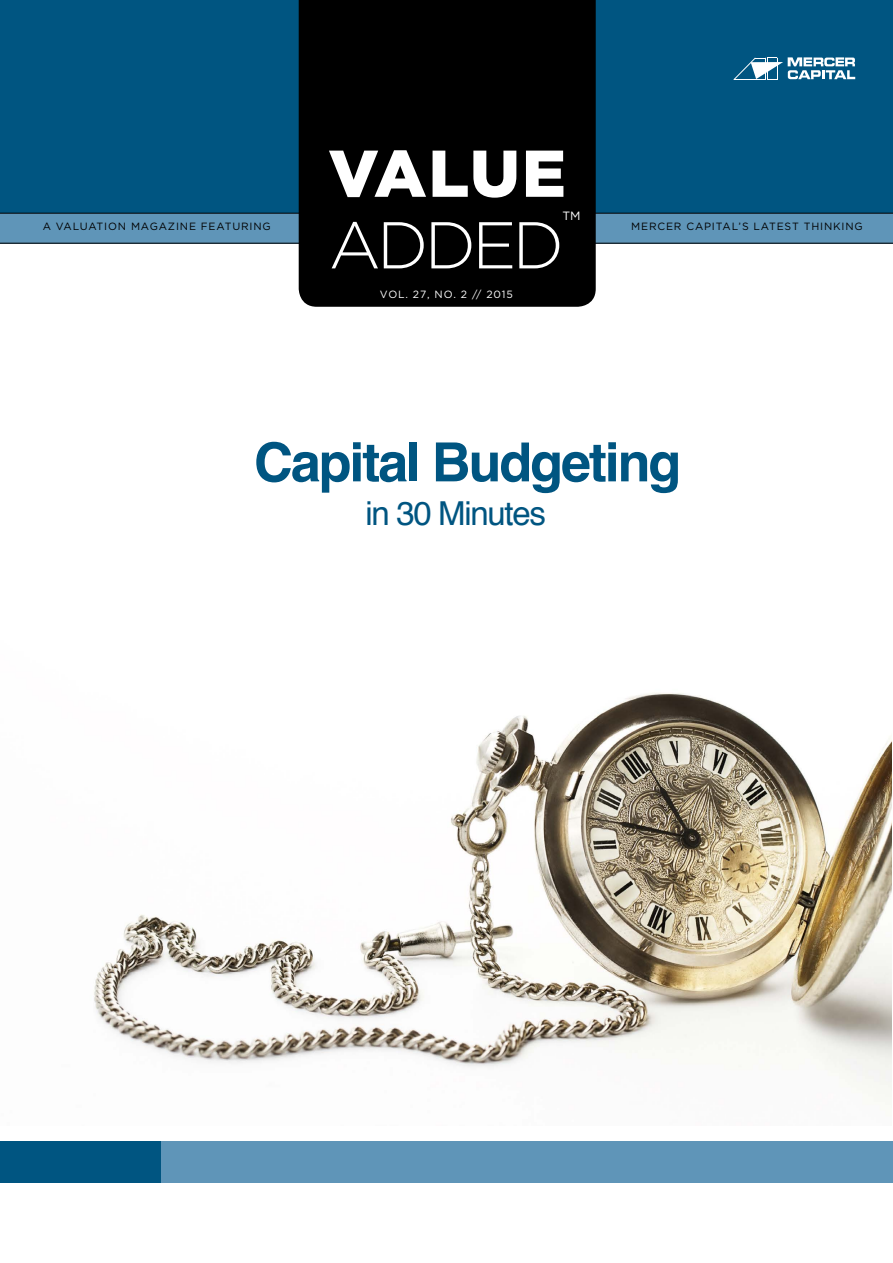
<style>
.page{position:relative;width:893px;height:1263px;background:#fff}
.page>*{position:absolute;margin:0;border:0;box-sizing:border-box;transform-origin:0 0}
.t1{font:900 66px "Gotham";letter-spacing:.02em;color:#fff}
.t2{font:300 66px "Gotham";letter-spacing:-.06em;color:#fff}
.t3{font:700 54px "Helvetica";letter-spacing:-.04em;color:#005581}
.t4{font:33px "Helvetica";letter-spacing:-.04em;color:#005581}
.t5{font:12px "Gotham";color:#fff}
.t6{font:10.5px "Gotham";letter-spacing:.08em;color:#000}
.t7{font:10.5px "Gotham";letter-spacing:.08em;color:#fff}
</style>
<div class="page">
<img style="left:94px;top:693px;width:797px;height:412px">
<div style="left:0;top:0;width:893px;height:217px;background:#005581"></div>
<div style="left:54px;top:1141px;width:839px;height:41px;background:#5f95b8"></div>
<div style="left:0;top:1141px;width:160px;height:41px;background:#005581"></div>
<svg style="left:733px;top:57px;width:122px;height:23px"></svg>
<svg style="left:0;top:213px;width:893px;height:31px;background:#598cad"></svg>
<div style="left:299px;top:0;width:297px;height:307px;background:#000"></div>
<h1 class="t1" style="left:328px;top:128px;width:239px">VALUE</h1>
<p class="t5" style="left:562px;top:208px;width:20px">TM</p>
<h1 class="t2" style="left:329px;top:203px;width:237px">ADDED</h1>
<p class="t7" style="left:380px;top:287px;width:135px">VOL. 27, NO. 2 // 2015</p>
<p class="t6" style="left:43px;top:220px;width:230px">A VALUATION MAGAZINE FEATURING</p>
<p class="t6" style="left:631px;top:220px;width:233px">MERCER CAPITAL’S LATEST THINKING</p>
<h2 class="t3" style="left:254px;top:419px;width:429px">Capital Budgeting</h2>
<h3 class="t4" style="left:365px;top:488px;width:182px">in 30 Minutes</h3>
</div>
